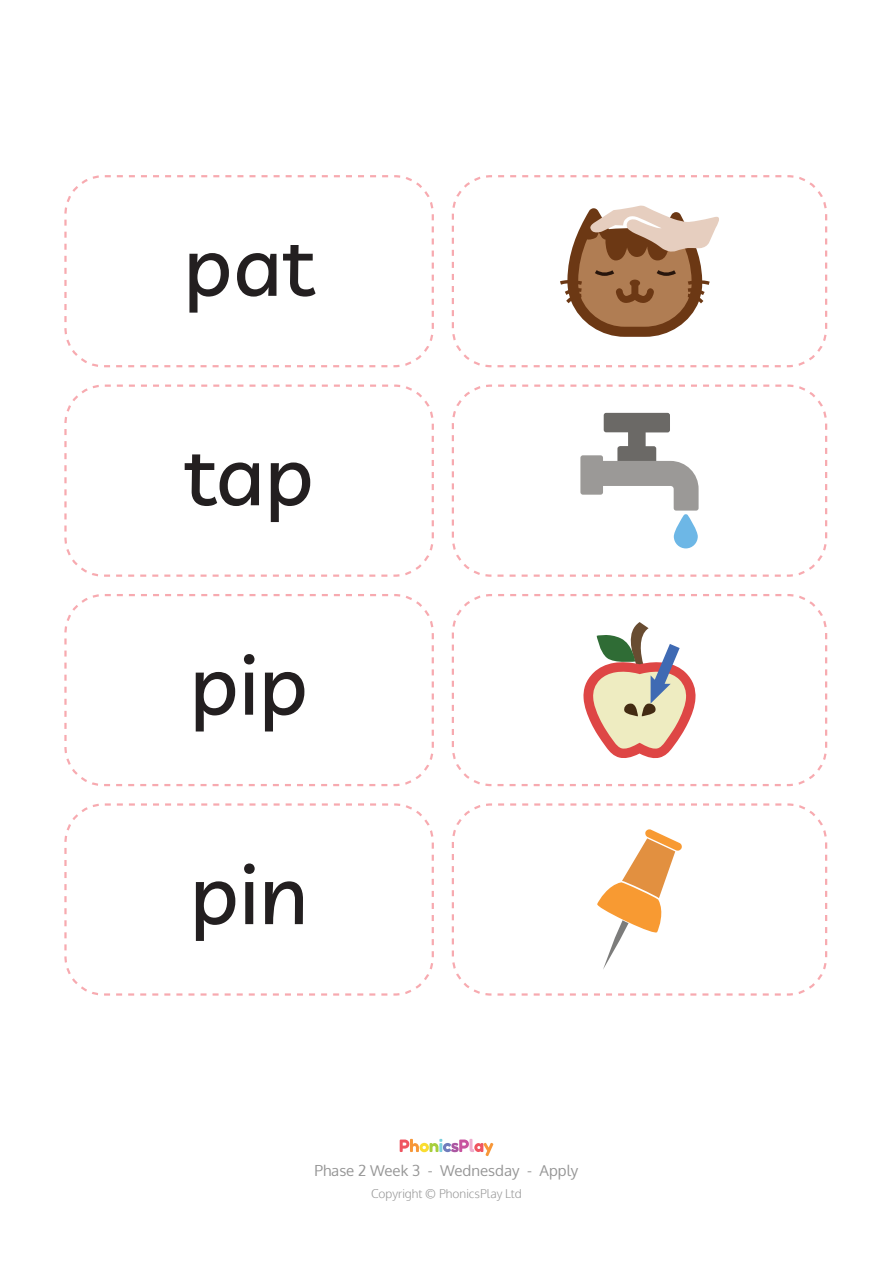
<style>
.page{position:relative;width:893px;height:1263px;background:#fff}
.page>*{position:absolute;margin:0;border:0;box-sizing:border-box;transform-origin:0 0}
.t1{font:500 84px "Livvic";color:#231f20}
.t2{font:15px "Oxygen";color:#969696}
.t3{font:300 12px "Oxygen";color:#969696}
</style>
<div class="page">
<svg style="left:400px;top:1139px;width:93px;height:17px"></svg>
<div style="left:64px;top:384px;width:370px;height:193px;border:2px dashed #f05661;border-radius:38px"></div>
<div style="left:452px;top:384px;width:375px;height:193px;border:2px dashed #f05661;border-radius:38px"></div>
<div style="left:64px;top:594px;width:370px;height:192px;border:2px dashed #f05661;border-radius:38px"></div>
<div style="left:452px;top:594px;width:375px;height:192px;border:2px dashed #f05661;border-radius:38px"></div>
<div style="left:64px;top:803px;width:370px;height:193px;border:2px dashed #f05661;border-radius:38px"></div>
<div style="left:452px;top:803px;width:375px;height:193px;border:2px dashed #f05661;border-radius:38px"></div>
<div style="left:64px;top:175px;width:370px;height:192px;border:2px dashed #f05661;border-radius:38px"></div>
<div style="left:452px;top:175px;width:375px;height:192px;border:2px dashed #f05661;border-radius:38px"></div>
<svg style="left:597px;top:829px;width:85px;height:140px"></svg>
<svg style="left:560px;top:205px;width:159px;height:132px"></svg>
<svg style="left:580px;top:413px;width:119px;height:135px"></svg>
<svg style="left:583px;top:622px;width:113px;height:137px"></svg>
<h1 class="t1" style="left:184px;top:203px;width:133px">pat</h1>
<h1 class="t1" style="left:184px;top:412px;width:132px">tap</h1>
<h1 class="t1" style="left:190px;top:622px;width:120px">pip</h1>
<h1 class="t1" style="left:190px;top:831px;width:120px">pin</h1>
<p class="t2" style="left:315px;top:1160px;width:265px">Phase 2 Week 3 - Wednesday - Apply</p>
<p class="t3" style="left:371px;top:1186px;width:152px">Copyright © PhonicsPlay Ltd</p>
</div>
